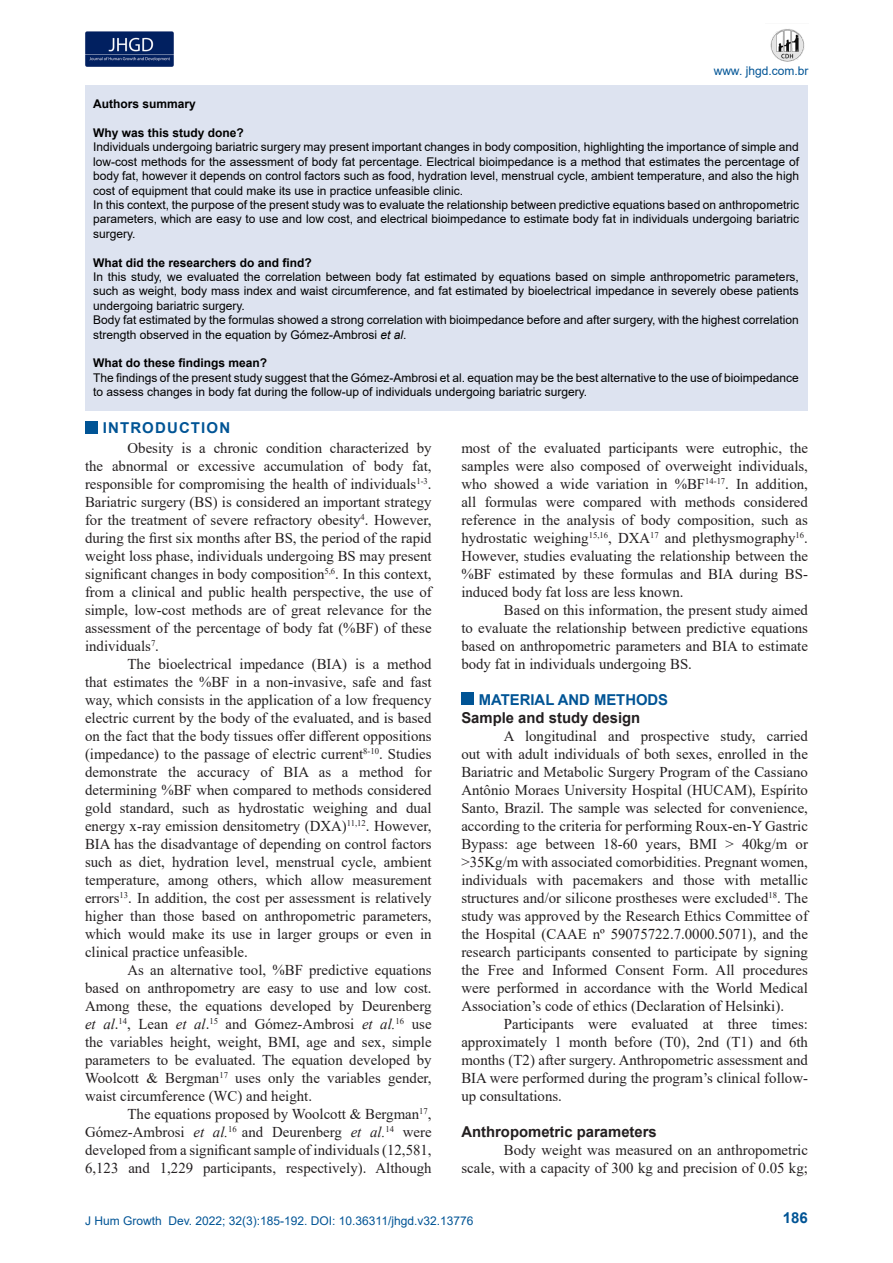
<style>
.page{position:relative;width:893px;height:1263px;background:#fff}
.page>*{position:absolute;margin:0;border:0;box-sizing:border-box;transform-origin:0 0}
.t1{font:15px/18px "Times New Roman";color:#231f20;text-align:justify}
.t2{font:700 15px "Arial";color:#231f20}
.t3{font:700 15px "Arial";color:#005495}
.t4{font:700 15px "Arial";letter-spacing:.075em;color:#005495}
.t5{font:12px/14.4px "Arial";color:#000;text-align:justify}
.t6{font:700 12px "Arial";color:#000}
.t7{font:12px "Arial";color:#005495}
.s1{font-style:italic}
</style>
<div class="page">
<img style="left:85px;top:31px;width:89px;height:35px">
<img style="left:770px;top:29px;width:35px;height:33px">
<div style="left:85px;top:421px;width:12px;height:12px;background:#005495"></div>
<div style="left:461px;top:692px;width:12px;height:13px;background:#005495"></div>
<div style="left:85px;top:85px;width:722px;height:326px;background:#dde3f0"></div>
<p class="t7" style="left:714px;top:62px;width:96px">www. jhgd.com.br</p>
<p class="t6" style="left:93px;top:96px;width:104px">Authors summary</p>
<p class="t6" style="left:93px;top:124px;width:152px">Why was this study done?</p>
<p class="t5" style="left:93px;top:140px;width:707px">Individuals undergoing bariatric surgery may present important changes in body composition, highlighting the importance of simple and low-cost methods for the assessment of body fat percentage. Electrical bioimpedance is a method that estimates the percentage of body fat, however it depends on control factors such as food, hydration level, menstrual cycle, ambient temperature, and also the high cost of equipment that could make its use in practice unfeasible clinic.</p>
<p class="t5" style="left:93px;top:197px;width:707px">In this context, the purpose of the present study was to evaluate the relationship between predictive equations based on anthropometric parameters, which are easy to use and low cost, and electrical bioimpedance to estimate body fat in individuals undergoing bariatric surgery.</p>
<p class="t6" style="left:93px;top:254px;width:220px">What did the researchers do and find?</p>
<p class="t5" style="left:93px;top:269px;width:707px">In this study, we evaluated the correlation between body fat estimated by equations based on simple anthropometric parameters, such as weight, body mass index and waist circumference, and fat estimated by bioelectrical impedance in severely obese patients undergoing bariatric surgery.</p>
<p class="t5" style="left:93px;top:313px;width:707px">Body fat estimated by the formulas showed a strong correlation with bioimpedance before and after surgery, with the highest correlation strength observed in the equation by Gómez-Ambrosi <span class="s1">et al</span>.</p>
<p class="t6" style="left:93px;top:355px;width:176px">What do these findings mean?</p>
<p class="t5" style="left:93px;top:370px;width:707px">The findings of the present study suggest that the Gómez-Ambrosi et al. equation may be the best alternative to the use of bioimpedance to assess changes in body fat during the follow-up of individuals undergoing bariatric surgery.</p>
<p class="t4" style="left:103px;top:417px;width:129px">INTRODUCTION</p>
<p class="t1" style="left:85px;top:438px;width:348px;text-indent:43px">Obesity is a chronic condition characterized by the abnormal or excessive accumulation of body fat, responsible for compromising the health of individuals<sup>1-3</sup>.<br>Bariatric surgery (BS) is considered an important strategy for the treatment of severe refractory obesity<sup>4</sup>. However, during the first six months after BS, the period of the rapid weight loss phase, individuals undergoing BS may present significant changes in body composition<sup>5,6</sup>. In this context, from a clinical and public health perspective, the use of simple, low-cost methods are of great relevance for the assessment of the percentage of body fat (%BF) of these individuals<sup>7</sup>.</p>
<p class="t1" style="left:85px;top:654px;width:348px;text-indent:43px">The bioelectrical impedance (BIA) is a method that estimates the %BF in a non-invasive, safe and fast way, which consists in the application of a low frequency electric current by the body of the evaluated, and is based on the fact that the body tissues offer different oppositions (impedance) to the passage of electric current<sup>8-10</sup>. Studies demonstrate the accuracy of BIA as a method for determining %BF when compared to methods considered gold standard, such as hydrostatic weighing and dual energy x-ray emission densitometry (DXA)<sup>11,12</sup>. However, BIA has the disadvantage of depending on control factors such as diet, hydration level, menstrual cycle, ambient temperature, among others, which allow measurement errors<sup>13</sup>. In addition, the cost per assessment is relatively higher than those based on anthropometric parameters, which would make its use in larger groups or even in clinical practice unfeasible.</p>
<p class="t1" style="left:85px;top:960px;width:348px;text-indent:43px">As an alternative tool, %BF predictive equations based on anthropometry are easy to use and low cost.<br>Among these, the equations developed by Deurenberg <span class="s1">et al</span>.<sup>14</sup>, Lean <span class="s1">et al</span>.<sup>15</sup> and Gómez-Ambrosi <span class="s1">et al.</span><sup>16</sup> use the variables height, weight, BMI, age and sex, simple parameters to be evaluated. The equation developed by Woolcott &amp; Bergman<sup>17</sup> uses only the variables gender, waist circumference (WC) and height.</p>
<p class="t1" style="left:85px;top:1104px;width:348px;text-indent:43px">The equations proposed by Woolcott &amp; Bergman<sup>17</sup>, Gómez-Ambrosi <span class="s1">et al.</span><sup>16</sup> and Deurenberg <span class="s1">et al.</span><sup>14</sup> were developed from a significant sample of individuals (12,581, 6,123 and 1,229 participants, respectively). Although</p>
<p class="t1" style="left:461px;top:438px;width:348px">most of the evaluated participants were eutrophic, the samples were also composed of overweight individuals, who showed a wide variation in %BF<sup>14-17</sup>. In addition, all formulas were compared with methods considered reference in the analysis of body composition, such as hydrostatic weighing<sup>15,16</sup>, DXA<sup>17</sup> and plethysmography<sup>16</sup>.<br>However, studies evaluating the relationship between the %BF estimated by these formulas and BIA during BS&shy;induced body fat loss are less known.</p>
<p class="t1" style="left:461px;top:600px;width:348px;text-indent:43px">Based on this information, the present study aimed to evaluate the relationship between predictive equations based on anthropometric parameters and BIA to estimate body fat in individuals undergoing BS.</p>
<p class="t3" style="left:479px;top:689px;width:191px">MATERIAL AND METHODS</p>
<p class="t2" style="left:461px;top:707px;width:180px">Sample and study design</p>
<p class="t1" style="left:461px;top:726px;width:348px;text-indent:43px">A longitudinal and prospective study, carried out with adult individuals of both sexes, enrolled in the Bariatric and Metabolic Surgery Program of the Cassiano Antônio Moraes University Hospital (HUCAM), Espírito Santo, Brazil. The sample was selected for convenience, according to the criteria for performing Roux-en-Y Gastric Bypass: age between 18-60 years, BMI &gt; 40kg/m or &gt;35Kg/m with associated comorbidities. Pregnant women, individuals with pacemakers and those with metallic structures and/or silicone prostheses were excluded<sup>18</sup>. The study was approved by the Research Ethics Committee of the Hospital (CAAE nº 59075722.7.0000.5071), and the research participants consented to participate by signing the Free and Informed Consent Form. All procedures were performed in accordance with the World Medical Association’s code of ethics (Declaration of Helsinki).</p>
<p class="t1" style="left:461px;top:1014px;width:348px;text-indent:43px">Participants were evaluated at three times: approximately 1 month before (T0), 2nd (T1) and 6th months (T2) after surgery. Anthropometric assessment and BIA were performed during the program’s clinical follow&shy;up consultations.</p>
<p class="t2" style="left:461px;top:1121px;width:197px">Anthropometric parameters</p>
<p class="t1" style="left:461px;top:1140px;width:348px;text-align:right">Body weight was measured on an anthropometric<br>scale, with a capacity of 300 kg and precision of 0.05 kg;</p>
<p class="t7" style="left:85px;top:1212px;width:390px">J Hum Growth Dev. 2022; 32(3):185-192. DOI: 10.36311/jhgd.v32.13776</p>
<p class="t3" style="left:783px;top:1207px;width:27px">186</p>
</div>
